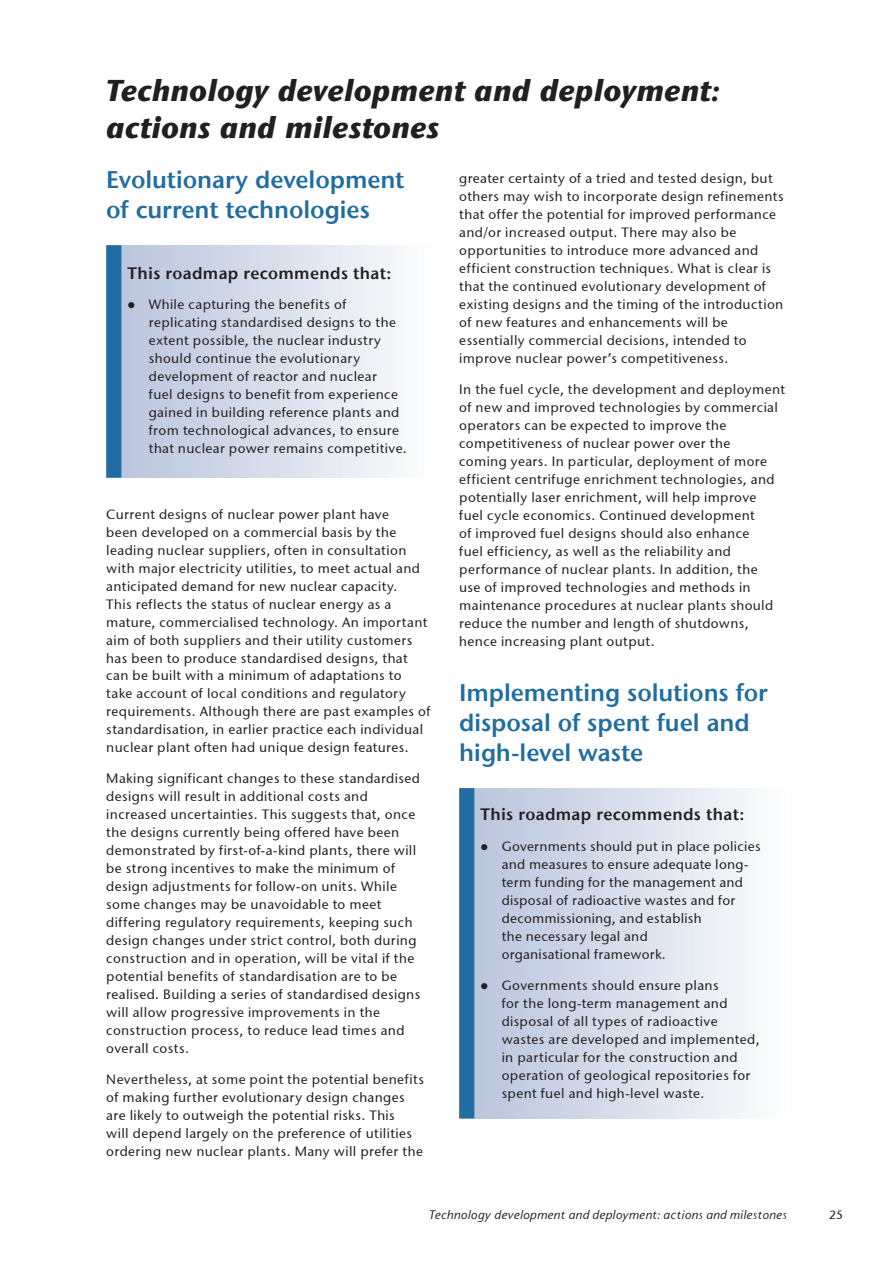
<style>
.page{position:relative;width:893px;height:1263px;background:#fff}
.page>*{position:absolute;margin:0;border:0;box-sizing:border-box;transform-origin:0 0}
.t1{font:italic 700 30px/37.5px "Stone Sans ITC";letter-spacing:.005em;color:#231f20}
.t2{font:24px/30px "Stone Sans ITC Semi";letter-spacing:-.005em;color:#216da1}
.t3{font:16.5px "Stone Sans ITC Semi";letter-spacing:.02em;color:#231f20}
.t4{font:13.5px/18px "Stone Sans ITCTT Medium";letter-spacing:.03em;color:#231f20}
.t5{font:italic 12px "Stone Sans";letter-spacing:.03em;color:#231f20}
.t6{font:12px "Stone Sans ITCTT Medium";color:#231f20}
</style>
<div class="page">
<div style="left:459px;top:788px;width:328px;height:330px;background:linear-gradient(to right,#b5c2da,#fcfdfe)"></div>
<div style="left:459px;top:788px;width:15px;height:330px;background:#216da1;border:2px solid #216da1"></div>
<div style="left:106px;top:245px;width:328px;height:233px;background:linear-gradient(to right,#b5c2da,#fcfdfe)"></div>
<div style="left:106px;top:245px;width:15px;height:233px;background:#216da1;border:2px solid #216da1"></div>
<h1 class="t1" style="left:106px;top:72px;width:615px">Technology development and deployment: actions and milestones</h1>
<h2 class="t2" style="left:106px;top:164px;width:300px">Evolutionary development of current technologies</h2>
<p class="t3" style="left:128px;top:263px;width:265px">This roadmap recommends that:</p>
<p class="t4" style="left:149px;top:296px;width:259px;text-indent:-21px">● While capturing the benefits of replicating standardised designs to the extent possible, the nuclear industry should continue the evolutionary development of reactor and nuclear<br>fuel designs to benefit from experience gained in building reference plants and from technological advances, to ensure that nuclear power remains competitive.</p>
<p class="t4" style="left:106px;top:505px;width:326px">Current designs of nuclear power plant have<br>been developed on a commercial basis by the leading nuclear suppliers, often in consultation with major electricity utilities, to meet actual and anticipated demand for new nuclear capacity.<br>This reflects the status of nuclear energy as a mature, commercialised technology. An important aim of both suppliers and their utility customers has been to produce standardised designs, that can be built with a minimum of adaptations to take account of local conditions and regulatory requirements. Although there are past examples of standardisation, in earlier practice each individual nuclear plant often had unique design features.</p>
<p class="t4" style="left:106px;top:769px;width:315px">Making significant changes to these standardised designs will result in additional costs and increased uncertainties. This suggests that, once the designs currently being offered have been demonstrated by first-of-a-kind plants, there will be strong incentives to make the minimum of design adjustments for follow-on units. While some changes may be unavoidable to meet differing regulatory requirements, keeping such design changes under strict control, both during construction and in operation, will be vital if the potential benefits of standardisation are to be realised. Building a series of standardised designs will allow progressive improvements in the construction process, to reduce lead times and overall costs.</p>
<p class="t4" style="left:106px;top:1070px;width:319px">Nevertheless, at some point the potential benefits of making further evolutionary design changes are likely to outweigh the potential risks. This<br>will depend largely on the preference of utilities ordering new nuclear plants. Many will prefer the</p>
<p class="t4" style="left:459px;top:169px;width:326px">greater certainty of a tried and tested design, but others may wish to incorporate design refinements that offer the potential for improved performance and/or increased output. There may also be opportunities to introduce more advanced and efficient construction techniques. What is clear is that the continued evolutionary development of existing designs and the timing of the introduction of new features and enhancements will be essentially commercial decisions, intended to improve nuclear power’s competitiveness.</p>
<p class="t4" style="left:459px;top:380px;width:327px">In the fuel cycle, the development and deployment of new and improved technologies by commercial operators can be expected to improve the competitiveness of nuclear power over the<br>coming years. In particular, deployment of more efficient centrifuge enrichment technologies, and potentially laser enrichment, will help improve<br>fuel cycle economics. Continued development<br>of improved fuel designs should also enhance<br>fuel efficiency, as well as the reliability and performance of nuclear plants. In addition, the<br>use of improved technologies and methods in maintenance procedures at nuclear plants should reduce the number and length of shutdowns, hence increasing plant output.</p>
<h2 class="t2" style="left:459px;top:678px;width:310px">Implementing solutions for disposal of spent fuel and high-level waste</h2>
<p class="t3" style="left:480px;top:804px;width:265px">This roadmap recommends that:</p>
<p class="t4" style="left:502px;top:837px;width:260px;text-indent:-21px">● Governments should put in place policies and measures to ensure adequate long&shy;term funding for the management and disposal of radioactive wastes and for decommissioning, and establish<br>the necessary legal and<br>organisational framework.</p>
<p class="t4" style="left:502px;top:976px;width:259px;text-indent:-21px">● Governments should ensure plans<br>for the long-term management and disposal of all types of radioactive wastes are developed and implemented, in particular for the construction and operation of geological repositories for spent fuel and high-level waste.</p>
<p class="t5" style="left:428px;top:1209px;width:360px">Technology development and deployment: actions and milestones</p>
<p class="t6" style="left:829px;top:1208px;width:15px">25</p>
</div>
